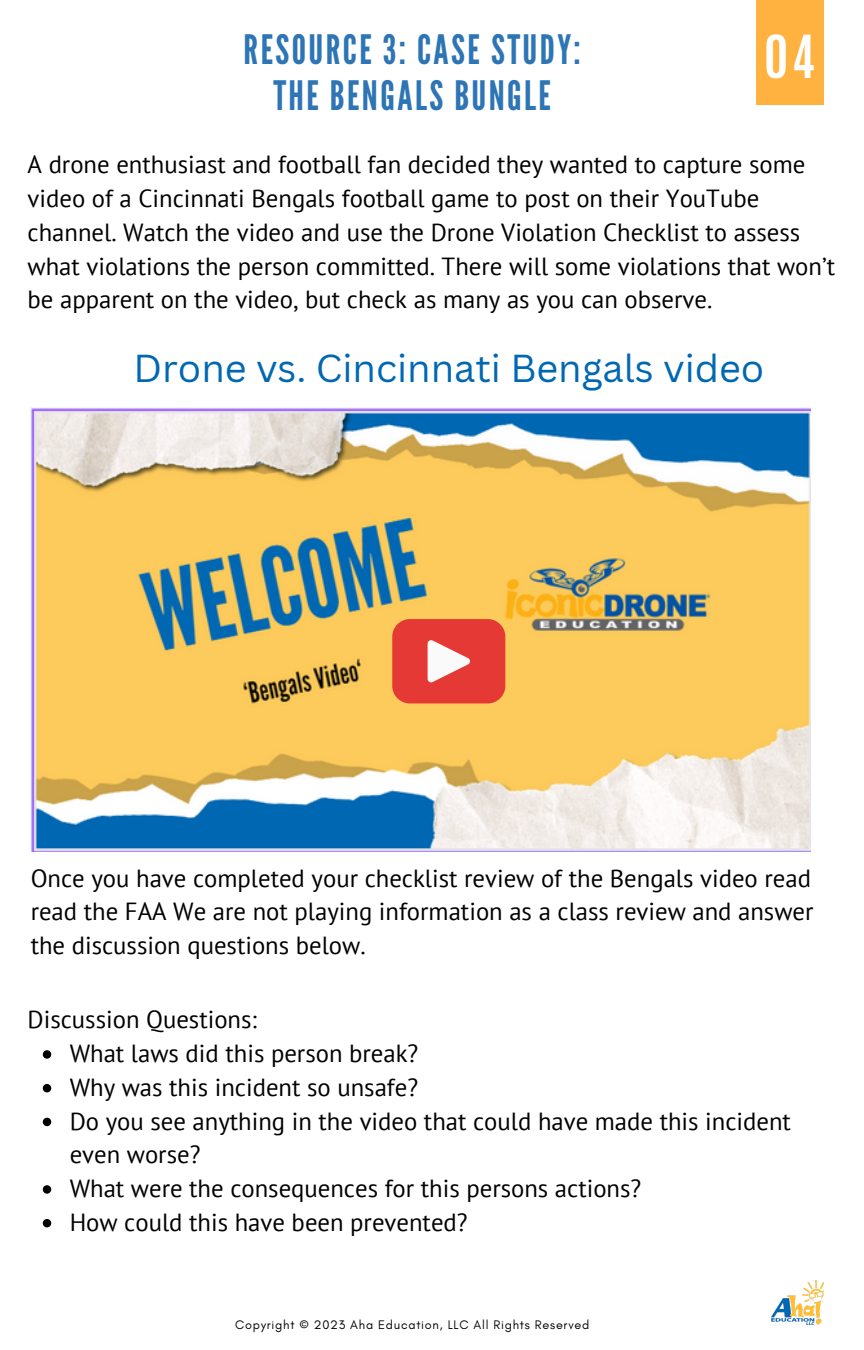
<style>
.page{position:relative;width:864px;height:1350px;background:#fff}
.page>*{position:absolute;margin:0;border:0;box-sizing:border-box;transform-origin:0 0}
.t1{font:700 49.5px "Antonio";color:#fff}
.t2{font:40.5px/45.4px "League Gothic";letter-spacing:.06em;color:#2e75b6;text-align:center}
.t3{font:38.02px "Canva Sans";color:#0068b3}
.t4{font:24.75px/33.8px "PT Sans";color:#000}
.t5{font:12.6px "Glacial Indifference";letter-spacing:.06em;color:#000}
</style>
<div class="page">
<div style="left:756px;top:0;width:67px;height:105px;background:#ffb23f"></div>
<img style="left:771px;top:1281px;width:53px;height:43px">
<img style="left:31px;top:407px;width:779px;height:444px">
<svg style="left:392px;top:619px;width:113px;height:84px;background:#e8524c"></svg>
<svg style="left:43px;top:1050px;width:8px;height:9px"></svg>
<svg style="left:43px;top:1084px;width:8px;height:8px"></svg>
<svg style="left:43px;top:1118px;width:8px;height:8px"></svg>
<svg style="left:43px;top:1185px;width:8px;height:9px"></svg>
<svg style="left:43px;top:1219px;width:8px;height:8px"></svg>
<h2 class="t2" style="left:244px;top:28px;width:339px">RESOURCE 3: CASE STUDY:<br>THE BENGALS BUNGLE</h2>
<p class="t1" style="left:764px;top:21px;width:53px">04</p>
<h3 class="t4" style="left:28px;top:147px;width:809px">A drone enthusiast and football fan decided they wanted to capture some video of a Cincinnati Bengals football game to post on their YouTube channel. Watch the video and use the Drone Violation Checklist to assess what violations the person committed. There will some violations that won’t be apparent on the video, but check as many as you can observe.</h3>
<p class="t3" style="left:133px;top:342px;width:632px">Drone vs. Cincinnati Bengals video</p>
<h3 class="t4" style="left:31px;top:861px;width:784px;text-align:justify">Once you have completed your checklist review of the Bengals video read read the FAA We are not playing information as a class review and answer the discussion questions below.</h3>
<p class="t4" style="left:28px;top:1002px;width:231px">Discussion Questions:</p>
<p class="t4" style="left:70px;top:1036px;width:350px">What laws did this person break?</p>
<p class="t4" style="left:70px;top:1070px;width:350px">Why was this incident so unsafe?</p>
<p class="t4" style="left:70px;top:1103px;width:723px">Do you see anything in the video that could have made this incident even worse?</p>
<p class="t4" style="left:70px;top:1171px;width:573px">What were the consequences for this persons actions?</p>
<p class="t4" style="left:70px;top:1205px;width:399px">How could this have been prevented?</p>
<h3 class="t5" style="left:235px;top:1317px;width:356px">Copyright © 2023 Aha Education, LLC All Rights Reserved</h3>
</div>
